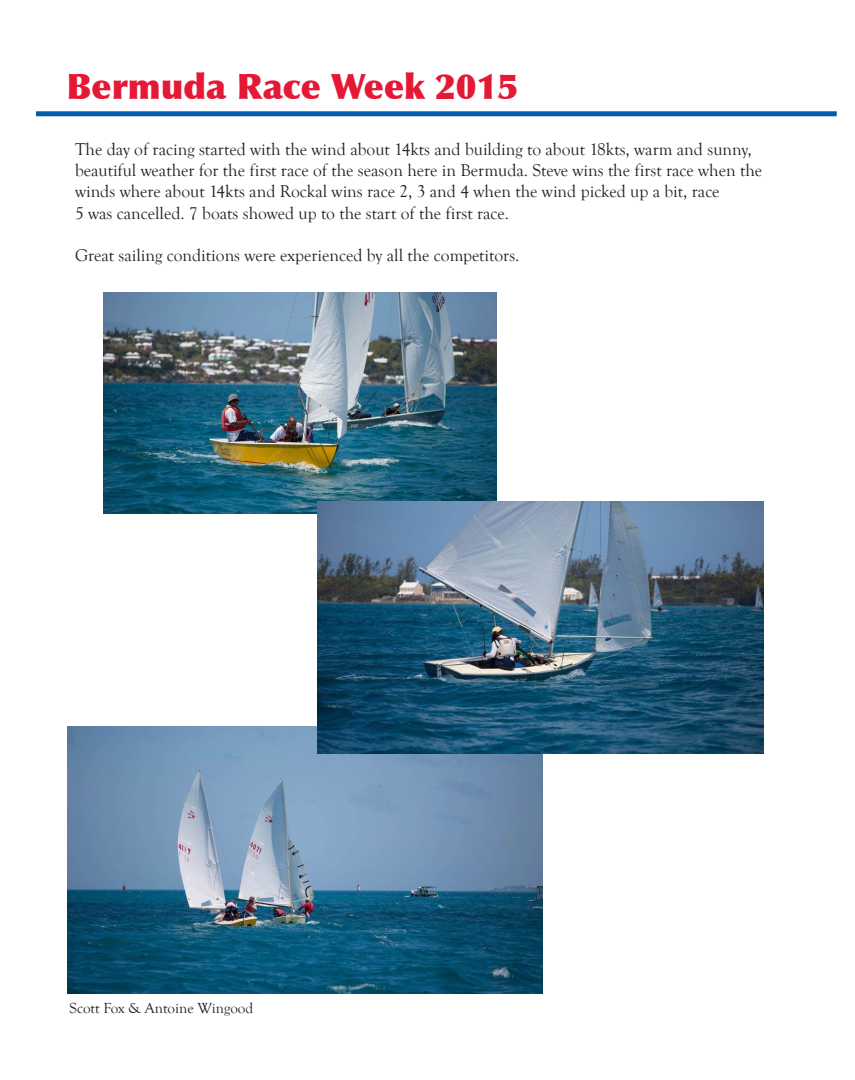
<style>
.page{position:relative;width:855px;height:1080px;background:#fff}
.page>*{position:absolute;margin:0;border:0;box-sizing:border-box;transform-origin:0 0}
.t1{font:900 35px "Optima";color:#e51836}
.t2{font:17.5px/21.2px "Goudy Old Style T";color:#231f20}
.t3{font:15px "Goudy Old Style T";color:#231f20}
</style>
<div class="page">
<img style="left:103px;top:292px;width:393px;height:221px">
<img style="left:68px;top:726px;width:475px;height:267px">
<div style="left:36px;top:111px;width:801px;height:5px;background:#015dab"></div>
<img style="left:317px;top:502px;width:447px;height:251px">
<h1 class="t1" style="left:66px;top:65px;width:453px">Bermuda Race Week 2015</h1>
<p class="t2" style="left:75px;top:139px;width:689px">The day of racing started with the wind about 14kts and building to about 18kts, warm and sunny, beautiful weather for the first race of the season here in Bermuda. Steve wins the first race when the winds where about 14kts and Rockal wins race 2, 3 and 4 when the wind picked up a bit, race<br>5 was cancelled. 7 boats showed up to the start of the first race.</p>
<p class="t2" style="left:75px;top:245px;width:446px">Great sailing conditions were experienced by all the competitors.</p>
<p class="t3" style="left:70px;top:1000px;width:185px">Scott Fox &amp; Antoine Wingood</p>
</div>
